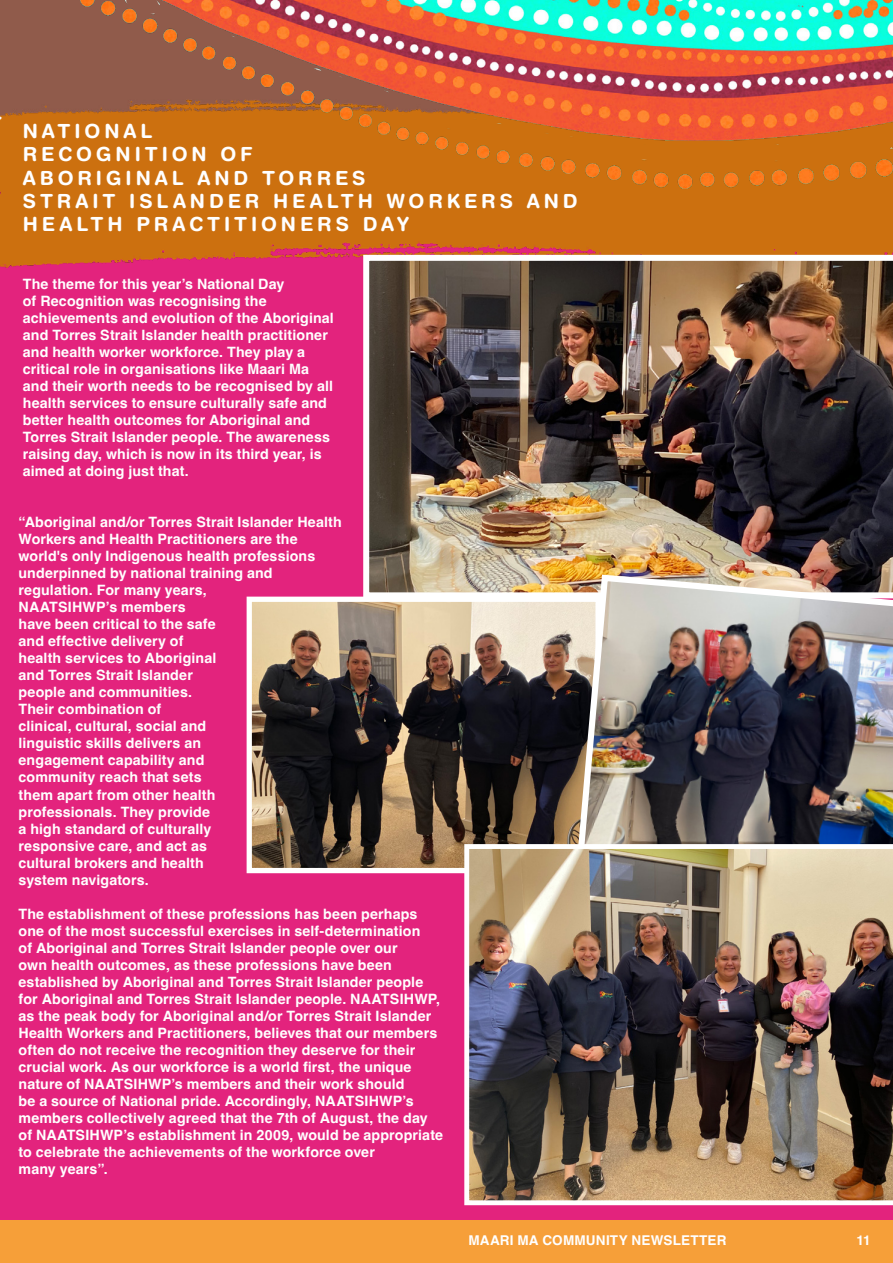
<style>
.page{position:relative;width:893px;height:1263px;background:#fff}
.page>*{position:absolute;margin:0;border:0;box-sizing:border-box;transform-origin:0 0}
.Intro_text{font:700 19.5px/23.4px "Helvetica Rounded";letter-spacing:.2em;color:#fff}
.Intro_text-2{font:700 14.25px/17px "Helvetica";letter-spacing:.01em;color:#fff}
.Intro_text-3{font:700 13.5px "Helvetica";letter-spacing:.015em;color:#fff}
</style>
<div class="page">
<div style="left:0;top:188px;width:893px;height:1038px;background:#e3237d"></div>
<img style="left:0;top:136px;width:893px;height:132px">
<img style="left:3px;top:0;width:890px;height:200px">
<div style="left:0;top:1221px;width:893px;height:42px;background:#f69f39"></div>
<img style="left:363px;top:255px;width:530px;height:342px">
<img style="left:253px;top:603px;width:320px;height:264px">
<div style="left:247px;top:597px;width:354px;height:276px;border:5px solid #fff"></div>
<img style="left:573px;top:571px;width:320px;height:273px">
<img style="left:464px;top:844px;width:429px;height:361px">
<p class="Intro_text" style="left:23px;top:119px;width:556px">NATIONAL<br>RECOGNITION OF<br>ABORIGINAL AND TORRES<br>STRAIT ISLANDER HEALTH WORKERS AND<br>HEALTH PRACTITIONERS DAY</p>
<p class="Intro_text-2" style="left:23px;top:277px;width:313px">The theme for this year’s National Day<br>of Recognition was recognising the achievements and evolution of the Aboriginal and Torres Strait Islander health practitioner and health worker workforce. They play a critical role in organisations like Maari Ma and their worth needs to be recognised by all health services to ensure culturally safe and better health outcomes for Aboriginal and Torres Strait Islander people. The awareness raising day, which is now in its third year, is aimed at doing just that.</p>
<p class="Intro_text-2" style="left:19px;top:515px;width:325px">“Aboriginal and/or Torres Strait Islander Health<br>Workers and Health Practitioners are the world's only Indigenous health professions underpinned by national training and regulation. For many years,<br>NAATSIHWP’s members<br>have been critical to the safe<br>and effective delivery of<br>health services to Aboriginal<br>and Torres Strait Islander<br>people and communities.<br>Their combination of<br>clinical, cultural, social and<br>linguistic skills delivers an<br>engagement capability and<br>community reach that sets<br>them apart from other health<br>professionals. They provide<br>a high standard of culturally<br>responsive care, and act as<br>cultural brokers and health<br>system navigators.</p>
<p class="Intro_text-2" style="left:19px;top:907px;width:426px">The establishment of these professions has been perhaps one of the most successful exercises in self-determination<br>of Aboriginal and Torres Strait Islander people over our<br>own health outcomes, as these professions have been established by Aboriginal and Torres Strait Islander people for Aboriginal and Torres Strait Islander people. NAATSIHWP, as the peak body for Aboriginal and/or Torres Strait Islander Health Workers and Practitioners, believes that our members often do not receive the recognition they deserve for their crucial work. As our workforce is a world first, the unique nature of NAATSIHWP’s members and their work should<br>be a source of National pride. Accordingly, NAATSIHWP’s members collectively agreed that the 7th of August, the day of NAATSIHWP’s establishment in 2009, would be appropriate to celebrate the achievements of the workforce over<br>many years”.</p>
<p class="Intro_text-3" style="left:468px;top:1232px;width:259px">MAARI MA COMMUNITY NEWSLETTER</p>
<p class="Intro_text-3" style="left:856px;top:1232px;width:16px">11</p>
</div>
